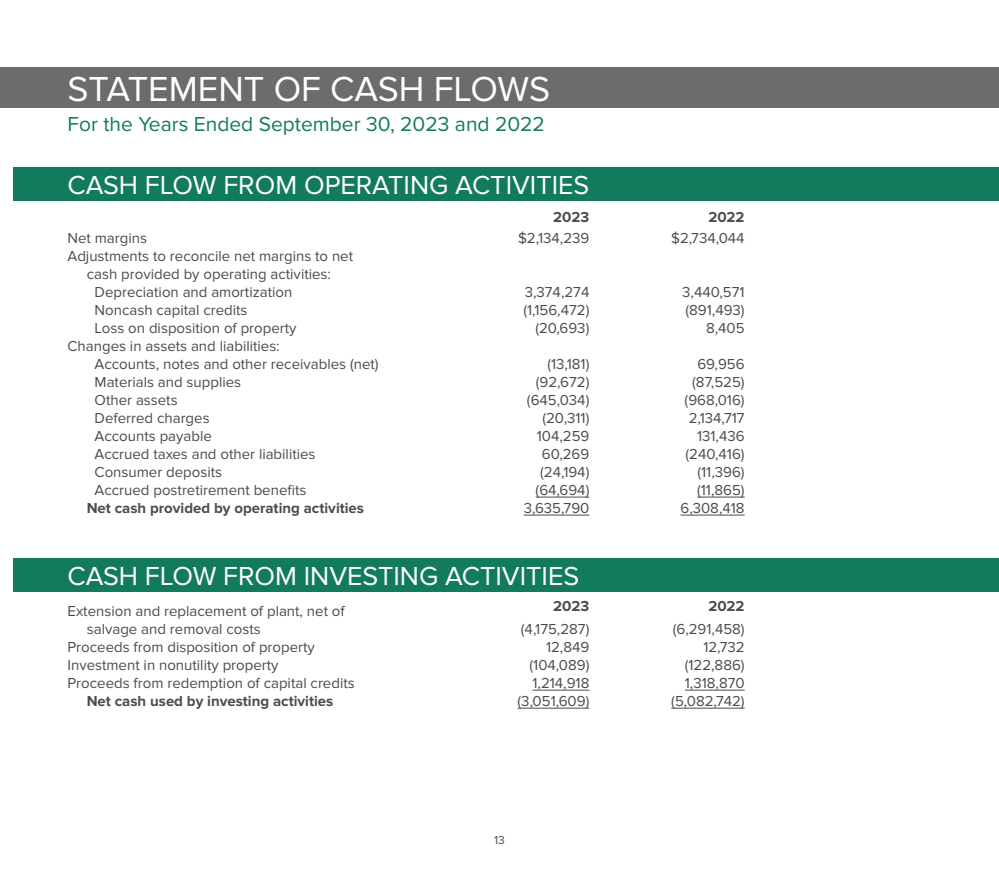
<style>
.page{position:relative;width:999px;height:891px;background:#fff}
.page>*{position:absolute;margin:0;border:0;box-sizing:border-box;transform-origin:0 0}
.t1{font:36px "Proxima Nova";color:#fff}
.t2{font:27px "Proxima Nova";color:#fff}
.t3{font:21px "Proxima Nova";color:#127b5d}
.t4{font:15px/18px "Proxima Nova";color:#4b4c4d;text-align:center}
.t5{font:700 15px "Proxima Nova";color:#4b4c4d}
.t6{font:12px "Proxima Nova";color:#4b4c4d}
</style>
<div class="page">
<hr style="left:685px;top:690px;width:60px;height:1px;background:#4b4c4d">
<hr style="left:671px;top:708px;width:74px;height:1px;background:#4b4c4d">
<hr style="left:697px;top:497px;width:48px;height:1px;background:#4b4c4d">
<hr style="left:680px;top:515px;width:65px;height:1px;background:#4b4c4d">
<div style="left:14px;top:167px;width:985px;height:34px;background:#127b5d"></div>
<div style="left:0;top:68px;width:999px;height:40px;background:#6c6c6c"></div>
<hr style="left:536px;top:497px;width:53px;height:1px;background:#4b4c4d">
<hr style="left:524px;top:515px;width:65px;height:1px;background:#4b4c4d">
<div style="left:14px;top:558px;width:985px;height:34px;background:#127b5d"></div>
<hr style="left:532px;top:690px;width:57px;height:1px;background:#4b4c4d">
<hr style="left:518px;top:708px;width:71px;height:1px;background:#4b4c4d">
<p class="t1" style="left:68px;top:69px;width:484px">STATEMENT OF CASH FLOWS</p>
<p class="t3" style="left:68px;top:112px;width:479px">For the Years Ended September 30, 2023 and 2022</p>
<p class="t2" style="left:68px;top:169px;width:523px">CASH FLOW FROM OPERATING ACTIVITIES</p>
<p class="t4" style="left:68px;top:229px;width:81px">Net margins</p>
<p class="t4" style="left:68px;top:247px;width:287px">Adjustments to reconcile net margins to net</p>
<p class="t4" style="left:87px;top:265px;width:246px">cash provided by operating activities:</p>
<p class="t4" style="left:95px;top:283px;width:199px">Depreciation and amortization</p>
<p class="t4" style="left:95px;top:301px;width:154px">Noncash capital credits</p>
<p class="t4" style="left:95px;top:319px;width:203px">Loss on disposition of property</p>
<p class="t4" style="left:68px;top:337px;width:214px">Changes in assets and liabilities:</p>
<p class="t4" style="left:95px;top:355px;width:286px">Accounts, notes and other receivables (net)</p>
<p class="t4" style="left:95px;top:373px;width:148px">Materials and supplies</p>
<p class="t4" style="left:95px;top:391px;width:85px">Other assets</p>
<p class="t4" style="left:95px;top:409px;width:117px">Deferred charges</p>
<p class="t4" style="left:95px;top:427px;width:119px">Accounts payable</p>
<p class="t4" style="left:95px;top:445px;width:223px">Accrued taxes and other liabilities</p>
<p class="t4" style="left:95px;top:463px;width:129px">Consumer deposits</p>
<p class="t4" style="left:95px;top:481px;width:213px">Accrued postretirement benefits</p>
<p class="t5" style="left:87px;top:499px;width:279px">Net cash provided by operating activities</p>
<p class="t5" style="left:553px;top:209px;width:38px">2023</p>
<p class="t4" style="left:518px;top:229px;width:73px">$2,134,239</p>
<p class="t4" style="left:525px;top:283px;width:66px">3,374,274</p>
<p class="t4" style="left:523px;top:301px;width:67px">(1,156,472)</p>
<p class="t4" style="left:535px;top:319px;width:56px">(20,693)</p>
<p class="t4" style="left:547px;top:355px;width:44px">(13,181)</p>
<p class="t4" style="left:527px;top:373px;width:64px">(92,672) (645,034)</p>
<p class="t4" style="left:542px;top:409px;width:48px">(20,311)</p>
<p class="t4" style="left:537px;top:427px;width:54px">104,259</p>
<p class="t4" style="left:542px;top:445px;width:49px">60,269</p>
<p class="t4" style="left:540px;top:463px;width:51px">(24,194)</p>
<p class="t4" style="left:536px;top:481px;width:55px">(64,694)</p>
<p class="t4" style="left:524px;top:499px;width:67px">3,635,790</p>
<p class="t2" style="left:68px;top:560px;width:513px">CASH FLOW FROM INVESTING ACTIVITIES</p>
<p class="t4" style="left:68px;top:602px;width:279px">Extension and replacement of plant, net of</p>
<p class="t4" style="left:87px;top:620px;width:176px">salvage and removal costs</p>
<p class="t4" style="left:68px;top:638px;width:249px">Proceeds from disposition of property</p>
<p class="t4" style="left:68px;top:656px;width:213px">Investment in nonutility property</p>
<p class="t4" style="left:68px;top:674px;width:289px">Proceeds from redemption of capital credits</p>
<p class="t5" style="left:87px;top:693px;width:248px">Net cash used by investing activities</p>
<p class="t5" style="left:553px;top:597px;width:38px">2023</p>
<p class="t4" style="left:521px;top:620px;width:70px">(4,175,287)</p>
<p class="t4" style="left:546px;top:638px;width:45px">12,849</p>
<p class="t4" style="left:530px;top:656px;width:61px">(104,089)</p>
<p class="t4" style="left:532px;top:674px;width:58px">1,214,918</p>
<p class="t4" style="left:518px;top:692px;width:73px">(3,051,609)</p>
<p class="t6" style="left:494px;top:833px;width:12px">13</p>
<p class="t5" style="left:708px;top:209px;width:38px">2022</p>
<p class="t4" style="left:671px;top:229px;width:75px">$2,734,044</p>
<p class="t4" style="left:682px;top:283px;width:64px">3,440,571</p>
<p class="t4" style="left:686px;top:301px;width:61px">(891,493)</p>
<p class="t4" style="left:706px;top:319px;width:40px">8,405</p>
<p class="t4" style="left:697px;top:355px;width:49px">69,956</p>
<p class="t4" style="left:692px;top:373px;width:54px">(87,525)</p>
<p class="t4" style="left:685px;top:391px;width:61px">(968,016)</p>
<p class="t4" style="left:689px;top:409px;width:57px">2,134,717</p>
<p class="t4" style="left:697px;top:427px;width:49px">131,436</p>
<p class="t4" style="left:686px;top:445px;width:61px">(240,416)</p>
<p class="t4" style="left:698px;top:463px;width:49px">(11,396)</p>
<p class="t4" style="left:697px;top:481px;width:49px">(11,865)</p>
<p class="t4" style="left:680px;top:499px;width:66px">6,308,418</p>
<p class="t5" style="left:708px;top:597px;width:38px">2022</p>
<p class="t4" style="left:673px;top:620px;width:73px">(6,291,458)</p>
<p class="t4" style="left:703px;top:638px;width:43px">12,732</p>
<p class="t4" style="left:685px;top:656px;width:61px">(122,886)</p>
<p class="t4" style="left:685px;top:674px;width:61px">1,318,870</p>
<p class="t4" style="left:671px;top:692px;width:75px">(5,082,742)</p>
</div>
